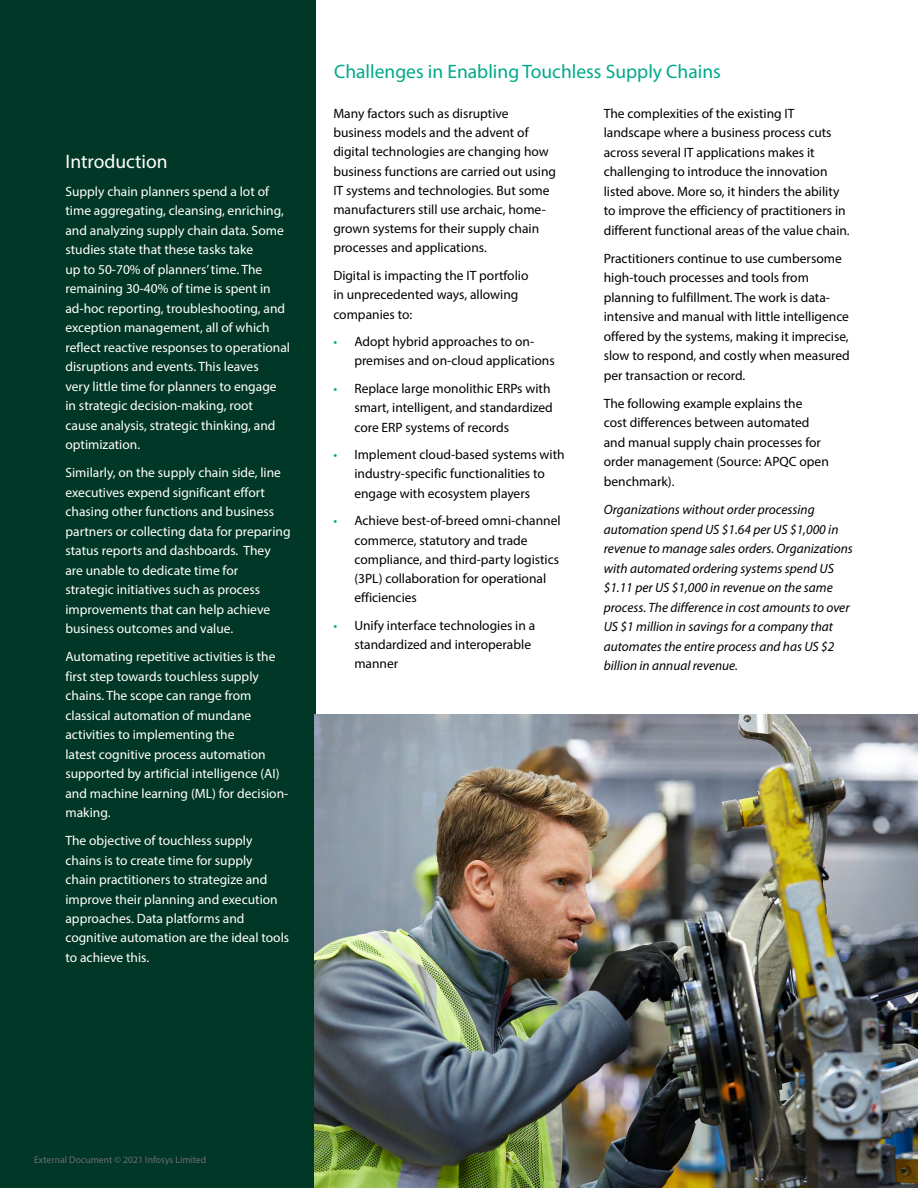
<style>
.page{position:relative;width:918px;height:1188px;background:#fff}
.page>*{position:absolute;margin:0;border:0;box-sizing:border-box;transform-origin:0 0}
.t1{font:19.5px "Myriad Pro";color:#00a98a}
.t2{font:19.5px "Myriad Pro";color:#fff}
.t3{font:13.5px/19.2px "Myriad Pro";color:#000}
.t4{font:13.5px/19.5px "Myriad Pro";color:#fff}
.t5{font:italic 13.5px/19.5px "Myriad Pro";color:#000}
.t6{font:9.75px "Myriad Pro";color:#6d6e71}
.s1{color:#00a98a}
</style>
<div class="page">
<div style="left:0;top:0;width:315px;height:1188px;background:#003726"></div>
<img style="left:315px;top:715px;width:603px;height:473px">
<h1 class="t2" style="left:65px;top:149px;width:104px">Introduction</h1>
<p class="t4" style="left:65px;top:181px;width:226px">Supply chain planners spend a lot of time aggregating, cleansing, enriching, and analyzing supply chain data. Some studies state that these tasks take<br>up to 50-70% of planners’ time. The remaining 30-40% of time is spent in ad-hoc reporting, troubleshooting, and exception management, all of which reflect reactive responses to operational disruptions and events. This leaves<br>very little time for planners to engage in strategic decision-making, root<br>cause analysis, strategic thinking, and optimization.</p>
<p class="t4" style="left:65px;top:463px;width:227px">Similarly, on the supply chain side, line executives expend significant effort chasing other functions and business partners or collecting data for preparing status reports and dashboards. They are unable to dedicate time for<br>strategic initiatives such as process improvements that can help achieve business outcomes and value.</p>
<p class="t4" style="left:65px;top:647px;width:224px">Automating repetitive activities is the first step towards touchless supply chains. The scope can range from classical automation of mundane activities to implementing the<br>latest cognitive process automation supported by artificial intelligence (AI) and machine learning (ML) for decision&shy;making.</p>
<p class="t4" style="left:65px;top:831px;width:225px">The objective of touchless supply chains is to create time for supply<br>chain practitioners to strategize and improve their planning and execution approaches. Data platforms and cognitive automation are the ideal tools to achieve this.</p>
<h1 class="t1" style="left:334px;top:60px;width:388px">Challenges in Enabling Touchless Supply Chains</h1>
<p class="t3" style="left:333px;top:104px;width:224px">Many factors such as disruptive business models and the advent of digital technologies are changing how business functions are carried out using IT systems and technologies. But some manufacturers still use archaic, home&shy;grown systems for their supply chain processes and applications.</p>
<p class="t3" style="left:333px;top:266px;width:197px">Digital is impacting the IT portfolio in unprecedented ways, allowing companies to:</p>
<p class="t3" style="left:354px;top:332px;width:202px;text-indent:-21px"><span class="s1">•</span> Adopt hybrid approaches to on&shy;premises and on-cloud applications</p>
<p class="t3" style="left:354px;top:379px;width:200px;text-indent:-21px"><span class="s1">•</span> Replace large monolithic ERPs with smart, intelligent, and standardized core ERP systems of records</p>
<p class="t3" style="left:354px;top:445px;width:212px;text-indent:-21px"><span class="s1">•</span> Implement cloud-based systems with industry-specific functionalities to engage with ecosystem players</p>
<p class="t3" style="left:354px;top:511px;width:208px;text-indent:-21px"><span class="s1">•</span> Achieve best-of-breed omni-channel commerce, statutory and trade compliance, and third-party logistics (3PL) collaboration for operational efficiencies</p>
<p class="t3" style="left:354px;top:615px;width:182px;text-indent:-21px"><span class="s1">•</span> Unify interface technologies in a standardized and interoperable manner</p>
<p class="t3" style="left:604px;top:103px;width:247px">The complexities of the existing IT landscape where a business process cuts across several IT applications makes it challenging to introduce the innovation listed above. More so, it hinders the ability to improve the efficiency of practitioners in different functional areas of the value chain.</p>
<p class="t3" style="left:604px;top:248px;width:248px">Practitioners continue to use cumbersome high-touch processes and tools from planning to fulfillment. The work is data&shy;intensive and manual with little intelligence offered by the systems, making it imprecise, slow to respond, and costly when measured per transaction or record.</p>
<p class="t3" style="left:604px;top:393px;width:227px">The following example explains the cost differences between automated and manual supply chain processes for order management (Source: APQC open benchmark).</p>
<p class="t5" style="left:604px;top:500px;width:251px">Organizations without order processing automation spend US $1.64 per US $1,000 in revenue to manage sales orders. Organizations with automated ordering systems spend US $1.11 per US $1,000 in revenue on the same process. The difference in cost amounts to over US $1 million in savings for a company that automates the entire process and has US $2 billion in annual revenue.</p>
<p class="t6" style="left:34px;top:1154px;width:174px">External Document © 2021 Infosys Limited</p>
</div>
